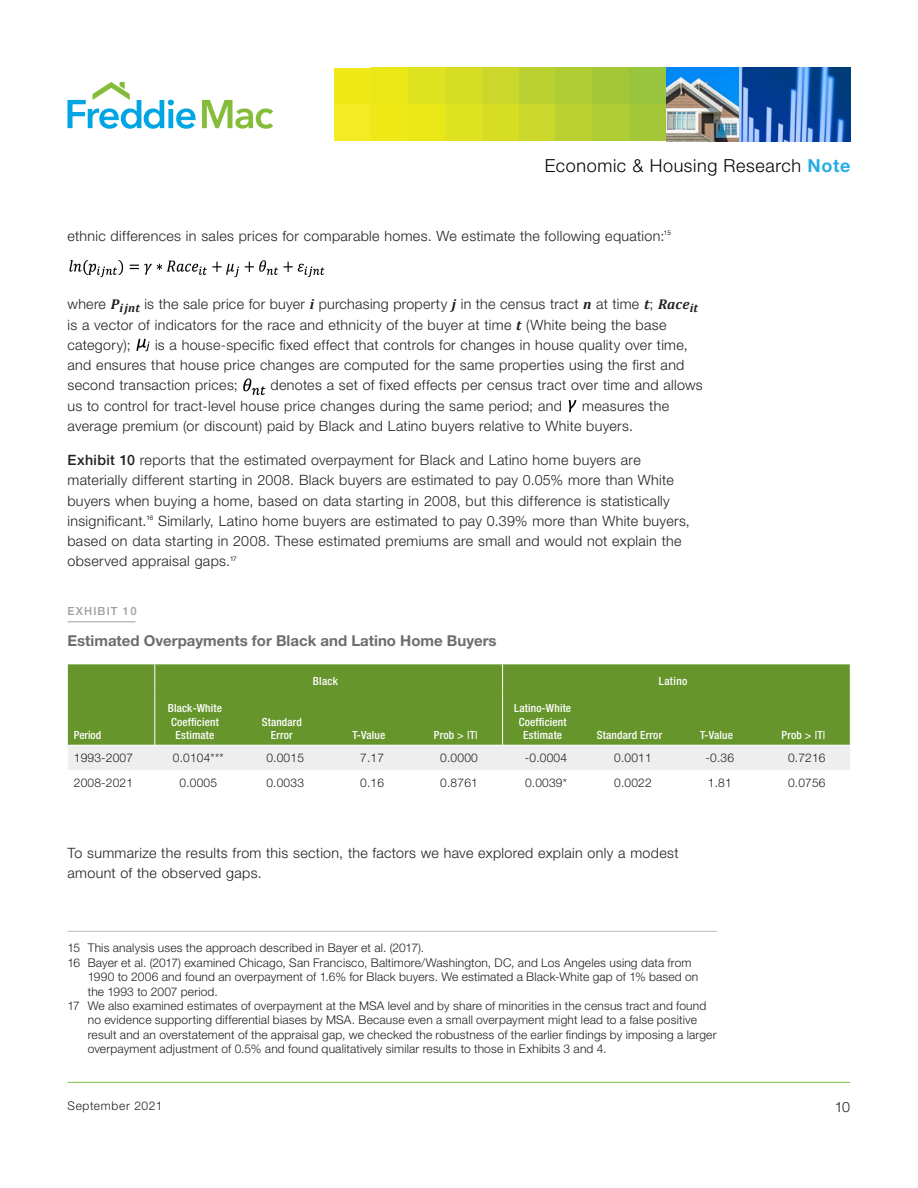
<style>
.page{position:relative;width:918px;height:1188px;background:#fff}
.page>*{position:absolute;margin:0;border:0;box-sizing:border-box;transform-origin:0 0}
.t1{font:300 18px "Helvetica Neue LT";letter-spacing:.035em;color:#040503}
.Exhibit_Second_Line{font:700 15px "Helvetica Neue LT";color:#6c6d70}
._00_Body{font:300 14.25px/20.2px "Helvetica Neue LT";letter-spacing:.025em;color:#231f20}
.Footnote{font:300 12px/14.4px "Helvetica Neue LT";letter-spacing:.015em;color:#231f20}
.Body_Copy{font:300 12px "Helvetica Neue LT";letter-spacing:.015em;color:#231f20}
.Footnote-2{font:300 12px "Helvetica Neue LT";letter-spacing:.055em;color:#231f20}
.Table_Head_White{font:500 condensed 11.25px/13.5px "Helvetica Neue LT";letter-spacing:.015em;color:#fff;text-align:center}
.Table_Head_copy{font:500 condensed 11.25px "Helvetica Neue LT";letter-spacing:.035em;color:#fff}
.Exhibit_Title{font:500 11.25px "Helvetica Neue LT";letter-spacing:.1em;color:#9d9fa2}
.s1{font-weight:700;color:#27ade3}
.s2{font-family:"Cambria";font-weight:700;font-style:italic}
.s3{font-weight:500}
</style>
<div class="page">
<hr style="left:68px;top:1082px;width:782px;height:1px;background:#76c043">
<svg style="left:202px;top:100px;width:71px;height:29px"></svg>
<svg style="left:68px;top:82px;width:128px;height:47px"></svg>
<div style="left:371px;top:68px;width:37px;height:36px;background:#e9e716"></div>
<div style="left:371px;top:104px;width:37px;height:37px;background:#eee917"></div>
<div style="left:334px;top:68px;width:37px;height:36px;background:#eee917"></div>
<div style="left:334px;top:104px;width:37px;height:37px;background:#f4ec23"></div>
<div style="left:408px;top:68px;width:37px;height:36px;background:#e0e31f"></div>
<div style="left:408px;top:104px;width:37px;height:37px;background:#e9e716"></div>
<div style="left:445px;top:68px;width:37px;height:36px;background:#d6dd22"></div>
<div style="left:445px;top:104px;width:37px;height:37px;background:#e0e31f"></div>
<div style="left:482px;top:68px;width:37px;height:36px;background:#cbd72a"></div>
<div style="left:482px;top:104px;width:37px;height:37px;background:#d6dd22"></div>
<div style="left:519px;top:68px;width:37px;height:36px;background:#bbd031"></div>
<div style="left:519px;top:104px;width:37px;height:37px;background:#cbd72a"></div>
<div style="left:556px;top:68px;width:36px;height:36px;background:#b0cd36"></div>
<div style="left:556px;top:104px;width:36px;height:37px;background:#bbd031"></div>
<div style="left:592px;top:68px;width:37px;height:36px;background:#a3c739"></div>
<div style="left:592px;top:104px;width:37px;height:37px;background:#b0cd36"></div>
<div style="left:629px;top:68px;width:37px;height:36px;background:#97c53d"></div>
<div style="left:629px;top:104px;width:37px;height:37px;background:#a3c739"></div>
<img style="left:666px;top:68px;width:184px;height:73px">
<hr style="left:68px;top:621px;width:67px;height:1px;background:#9d9fa2">
<img style="left:69px;top:260px;width:256px;height:18px">
<img style="left:136px;top:338px;width:14px;height:14px">
<img style="left:243px;top:378px;width:23px;height:17px">
<img style="left:568px;top:400px;width:9px;height:13px">
<div style="left:68px;top:664px;width:782px;height:81px;background:#66952c"></div>
<div style="left:68px;top:746px;width:782px;height:24px;background:#eeeeef"></div>
<svg style="left:502px;top:664px;width:1px;height:27px"></svg>
<svg style="left:850px;top:664px;width:1px;height:27px"></svg>
<hr style="left:502px;top:691px;width:1px;height:54px;background:#fff">
<svg style="left:155px;top:664px;width:1px;height:27px"></svg>
<hr style="left:155px;top:691px;width:1px;height:54px;background:#fff">
<hr style="left:68px;top:931px;width:649px;height:1px;background:#bcbdc0">
<p class="t1" style="left:545px;top:154px;width:307px">Economic &amp; Housing Research <span class="s1">Note</span></p>
<p class="_00_Body" style="left:68px;top:225px;width:605px">ethnic differences in sales prices for comparable homes. We estimate the following equation:<sup>15</sup></p>
<p class="_00_Body" style="left:68px;top:294px;width:632px">where <span class="s2">P</span><sub>ijnt</sub> is the sale price for buyer <span class="s2">i</span> purchasing property <span class="s2">j</span> in the census tract <span class="s2">n</span> at time <span class="s2">t</span>; <span class="s2">Race</span><sub>it </sub>is a vector of indicators for the race and ethnicity of the buyer at time <span class="s2">t</span> (White being the base category);</p>
<p class="_00_Body" style="left:68px;top:334px;width:622px;text-indent:88px">is a house-specific fixed effect that controls for changes in house quality over time, and ensures that house price changes are computed for the same properties using the first and second transaction prices;</p>
<p class="_00_Body" style="left:68px;top:375px;width:637px;text-indent:203px">denotes a set of fixed effects per census tract over time and allows us to control for tract-level house price changes during the same period; and</p>
<p class="_00_Body" style="left:68px;top:395px;width:603px;text-indent:515px">measures the average premium (or discount) paid by Black and Latino buyers relative to White buyers.</p>
<p class="_00_Body" style="left:68px;top:450px;width:624px"><span class="s3">Exhibit 10</span> reports that the estimated overpayment for Black and Latino home buyers are materially different starting in 2008. Black buyers are estimated to pay 0.05% more than White buyers when buying a home, based on data starting in 2008, but this difference is statistically insignificant.<sup>16</sup> Similarly, Latino home buyers are estimated to pay 0.39% more than White buyers, based on data starting in 2008. These estimated premiums are small and would not explain the observed appraisal gaps.<sup>17</sup></p>
<p class="Exhibit_Title" style="left:68px;top:604px;width:71px">EXHIBIT 10</p>
<p class="Exhibit_Second_Line" style="left:68px;top:632px;width:431px">Estimated Overpayments for Black and Latino Home Buyers</p>
<p class="Table_Head_copy" style="left:313px;top:674px;width:27px">Black</p>
<p class="Table_Head_copy" style="left:659px;top:674px;width:30px">Latino</p>
<p class="Table_Head_copy" style="left:74px;top:729px;width:29px">Period</p>
<p class="Table_Head_White" style="left:168px;top:701px;width:56px">Black-White<br>Coefficient<br>Estimate</p>
<p class="Table_Head_White" style="left:262px;top:715px;width:42px">Standard<br>Error</p>
<p class="Table_Head_White" style="left:352px;top:728px;width:34px">T-Value</p>
<p class="Table_Head_White" style="left:434px;top:728px;width:45px">Prob &gt; |T|</p>
<p class="Table_Head_White" style="left:514px;top:701px;width:58px">Latino-White<br>Coefficient<br>Estimate</p>
<p class="Table_Head_White" style="left:597px;top:728px;width:67px">Standard Error</p>
<p class="Table_Head_White" style="left:700px;top:728px;width:34px">T-Value</p>
<p class="Table_Head_White" style="left:782px;top:728px;width:45px">Prob &gt; |T|</p>
<p class="Body_Copy" style="left:74px;top:751px;width:61px">1993-2007</p>
<p class="Body_Copy" style="left:173px;top:751px;width:52px">0.0104***</p>
<p class="Body_Copy" style="left:266px;top:751px;width:39px">0.0015</p>
<p class="Body_Copy" style="left:360px;top:751px;width:25px">7.17</p>
<p class="Body_Copy" style="left:440px;top:751px;width:39px">0.0000</p>
<p class="Body_Copy" style="left:525px;top:751px;width:44px">-0.0004</p>
<p class="Body_Copy" style="left:614px;top:751px;width:39px">0.0011</p>
<p class="Body_Copy" style="left:706px;top:751px;width:30px">-0.36</p>
<p class="Body_Copy" style="left:788px;top:751px;width:39px">0.7216</p>
<p class="Body_Copy" style="left:74px;top:776px;width:61px">2008-2021</p>
<p class="Body_Copy" style="left:179px;top:776px;width:39px">0.0005</p>
<p class="Body_Copy" style="left:266px;top:776px;width:39px">0.0033</p>
<p class="Body_Copy" style="left:360px;top:776px;width:25px">0.16</p>
<p class="Body_Copy" style="left:440px;top:776px;width:39px">0.8761</p>
<p class="Body_Copy" style="left:525px;top:776px;width:43px">0.0039*</p>
<p class="Body_Copy" style="left:614px;top:776px;width:39px">0.0022</p>
<p class="Body_Copy" style="left:708px;top:776px;width:25px">1.81</p>
<p class="Body_Copy" style="left:788px;top:776px;width:39px">0.0756</p>
<p class="_00_Body" style="left:68px;top:843px;width:613px">To summarize the results from this section, the factors we have explored explain only a modest amount of the observed gaps.</p>
<p class="Footnote" style="left:68px;top:941px;width:358px">15 This analysis uses the approach described in Bayer et al. (2017).</p>
<p class="Footnote" style="left:88px;top:955px;width:612px;text-indent:-20px">16 Bayer et al. (2017) examined Chicago, San Francisco, Baltimore/Washington, DC, and Los Angeles using data from<br>1990 to 2006 and found an overpayment of 1.6% for Black buyers. We estimated a Black-White gap of 1% based on the 1993 to 2007 period.</p>
<p class="Footnote" style="left:88px;top:998px;width:630px;text-indent:-20px">17 We also examined estimates of overpayment at the MSA level and by share of minorities in the census tract and found no evidence supporting differential biases by MSA. Because even a small overpayment might lead to a false positive result and an overstatement of the appraisal gap, we checked the robustness of the earlier findings by imposing a larger overpayment adjustment of 0.5% and found qualitatively similar results to those in Exhibits 3 and 4.</p>
<p class="Footnote-2" style="left:67px;top:1099px;width:96px">September 2021</p>
<p class="_00_Body" style="left:835px;top:1097px;width:17px">10</p>
</div>
